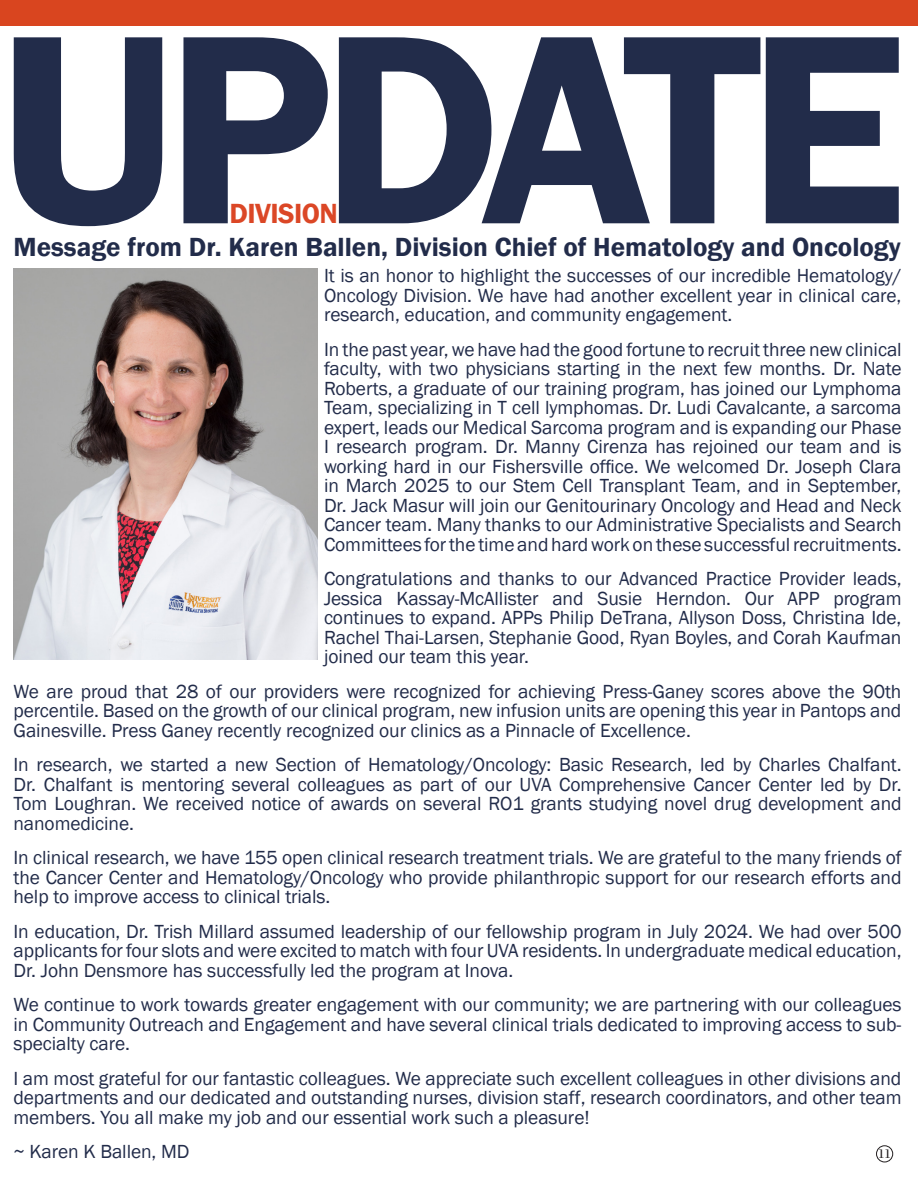
<style>
.page{position:relative;width:918px;height:1188px;background:#fff}
.page>*{position:absolute;margin:0;border:0;box-sizing:border-box;transform-origin:0 0}
.t1{font:600 279px "Franklin Gothic";letter-spacing:-.05em;color:#222c4a}
.t2{font:600 28.5px "Franklin Gothic";letter-spacing:-.02em;color:#db4726}
.t3{font:600 27px "Franklin Gothic";color:#222c4a}
.t4{font:19.5px/19.5px "Franklin Gothic";letter-spacing:-.005em;color:#222c4a;text-align:justify}
.t5{font:13.5px "Bodoni";color:#231f20}
</style>
<div class="page">
<div style="left:0;top:0;width:918px;height:25px;background:#d9451f"></div>
<img style="left:14px;top:268px;width:304px;height:392px">
<div style="left:876px;top:1146px;width:17px;height:16px;border:1px solid #231f20;border-radius:50%"></div>
<h1 class="t1" style="left:-3px;top:-42px;width:911px">UPDATE</h1>
<p class="t3" style="left:14px;top:230px;width:889px">Message from Dr. Karen Ballen, Division Chief of Hematology and Oncology</p>
<p class="t2" style="left:230px;top:196px;width:110px">DIVISION</p>
<p class="t4" style="left:324px;top:266px;width:579px">It is an honor to highlight the successes of our incredible Hematology/ Oncology Division. We have had another excellent year in clinical care, research, education, and community engagement.</p>
<p class="t4" style="left:324px;top:340px;width:579px">In the past year, we have had the good fortune to recruit three new clinical faculty, with two physicians starting in the next few months. Dr. Nate Roberts, a graduate of our training program, has joined our Lymphoma Team, specializing in T cell lymphomas. Dr. Ludi Cavalcante, a sarcoma expert, leads our Medical Sarcoma program and is expanding our Phase I research program. Dr. Manny Cirenza has rejoined our team and is working hard in our Fishersville office. We welcomed Dr. Joseph Clara in March 2025 to our Stem Cell Transplant Team, and in September, Dr. Jack Masur will join our Genitourinary Oncology and Head and Neck Cancer team. Many thanks to our Administrative Specialists and Search Committees for the time and hard work on these successful recruitments.</p>
<p class="t4" style="left:324px;top:569px;width:579px">Congratulations and thanks to our Advanced Practice Provider leads, Jessica Kassay-McAllister and Susie Herndon. Our APP program continues to expand. APPs Philip DeTrana, Allyson Doss, Christina Ide, Rachel Thai-Larsen, Stephanie Good, Ryan Boyles, and Corah Kaufman joined our team this year.</p>
<p class="t4" style="left:14px;top:682px;width:889px">We are proud that 28 of our providers were recognized for achieving Press-Ganey scores above the 90th percentile. Based on the growth of our clinical program, new infusion units are opening this year in Pantops and Gainesville. Press Ganey recently recognized our clinics as a Pinnacle of Excellence.</p>
<p class="t4" style="left:14px;top:755px;width:890px">In research, we started a new Section of Hematology/Oncology: Basic Research, led by Charles Chalfant.<br>Dr. Chalfant is mentoring several colleagues as part of our UVA Comprehensive Cancer Center led by Dr.<br>Tom Loughran. We received notice of awards on several RO1 grants studying novel drug development and nanomedicine.</p>
<p class="t4" style="left:14px;top:848px;width:890px">In clinical research, we have 155 open clinical research treatment trials. We are grateful to the many friends of the Cancer Center and Hematology/Oncology who provide philanthropic support for our research efforts and help to improve access to clinical trials.</p>
<p class="t4" style="left:14px;top:922px;width:890px">In education, Dr. Trish Millard assumed leadership of our fellowship program in July 2024. We had over 500 applicants for four slots and were excited to match with four UVA residents. In undergraduate medical education, Dr. John Densmore has successfully led the program at Inova.</p>
<p class="t4" style="left:14px;top:995px;width:890px">We continue to work towards greater engagement with our community; we are partnering with our colleagues in Community Outreach and Engagement and have several clinical trials dedicated to improving access to sub&shy;specialty care.</p>
<p class="t4" style="left:14px;top:1069px;width:890px">I am most grateful for our fantastic colleagues. We appreciate such excellent colleagues in other divisions and departments and our dedicated and outstanding nurses, division staff, research coordinators, and other team members. You all make my job and our essential work such a pleasure!</p>
<p class="t4" style="left:14px;top:1142px;width:177px">~ Karen K Ballen, MD</p>
<p class="t5" style="left:878px;top:1145px;width:15px">11</p>
</div>
